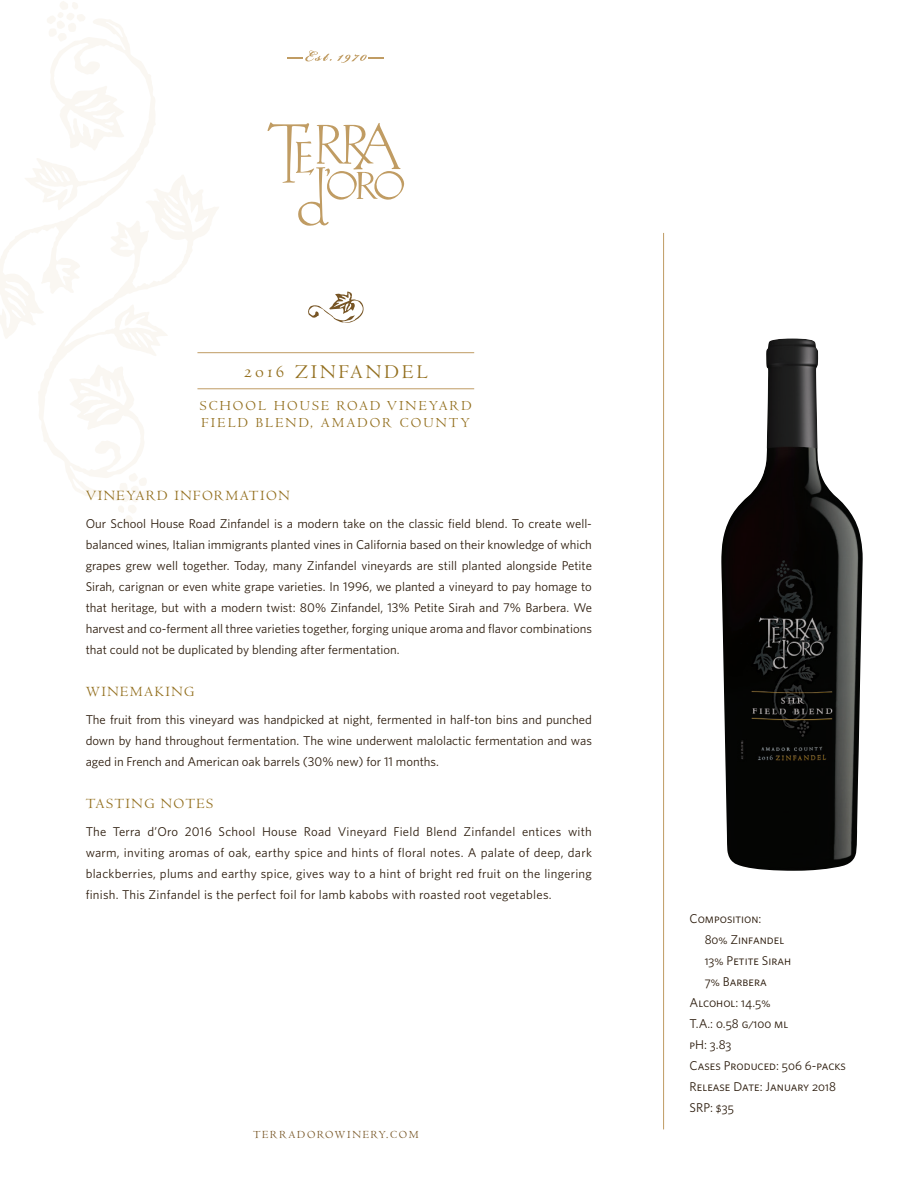
<style>
.page{position:relative;width:918px;height:1188px;background:#fff}
.page>*{position:absolute;margin:0;border:0;box-sizing:border-box;transform-origin:0 0}
.t1{font:20.25px "Centaur MT SC";letter-spacing:.15em;color:#936f1e}
.t2{font:14.7px "Centaur MT SC";letter-spacing:.1em;color:#936f1e}
.t3{font:14.25px/17.1px "Centaur MT SC";letter-spacing:.15em;color:#936f1e}
.t4{font:12.75px/21px "Whitney";color:#2d1d0e;text-align:justify}
.t5{font:12.75px "Whitney Book SC";color:#2d1d0e}
.t6{font:11.25px "Centaur MT SC";letter-spacing:.15em;color:#775525}
</style>
<div class="page">
<svg style="left:0;top:1px;width:155px;height:337px"></svg>
<svg style="left:37px;top:173px;width:182px;height:350px"></svg>
<hr style="left:663px;top:233px;width:1px;height:896px;background:#c09c63">
<svg style="left:288px;top:51px;width:96px;height:12px"></svg>
<svg style="left:308px;top:291px;width:56px;height:32px"></svg>
<svg style="left:267px;top:122px;width:138px;height:104px"></svg>
<hr style="left:197px;top:352px;width:277px;height:1px;background:#c09c63">
<hr style="left:197px;top:388px;width:277px;height:1px;background:#c09c63">
<img style="left:721px;top:338px;width:142px;height:533px">
<p class="t1" style="left:244px;top:361px;width:186px">2016 ZINFANDEL</p>
<p class="t3" style="left:200px;top:398px;width:273px">SCHOOL HOUSE ROAD VINEYARD<br>FIELD BLEND, AMADOR COUNTY</p>
<p class="t2" style="left:86px;top:487px;width:206px">VINEYARD INFORMATION</p>
<p class="t4" style="left:86px;top:512px;width:508px">Our School House Road Zinfandel is a modern take on the classic field blend. To create well&shy;balanced wines, Italian immigrants planted vines in California based on their knowledge of which grapes grew well together. Today, many Zinfandel vineyards are still planted alongside Petite Sirah, carignan or even white grape varieties. In 1996, we planted a vineyard to pay homage to that heritage, but with a modern twist: 80% Zinfandel, 13% Petite Sirah and 7% Barbera. We harvest and co-ferment all three varieties together, forging unique aroma and flavor combinations that could not be duplicated by blending after fermentation.</p>
<p class="t2" style="left:86px;top:684px;width:110px">WINEMAKING</p>
<p class="t4" style="left:86px;top:709px;width:508px">The fruit from this vineyard was handpicked at night, fermented in half-ton bins and punched down by hand throughout fermentation. The wine underwent malolactic fermentation and was aged in French and American oak barrels (30% new) for 11 months.</p>
<p class="t2" style="left:86px;top:795px;width:129px">TASTING NOTES</p>
<p class="t4" style="left:86px;top:820px;width:508px">The Terra d’Oro 2016 School House Road Vineyard Field Blend Zinfandel entices with warm, inviting aromas of oak, earthy spice and hints of floral notes. A palate of deep, dark blackberries, plums and earthy spice, gives way to a hint of bright red fruit on the lingering finish. This Zinfandel is the perfect foil for lamb kabobs with roasted root vegetables.</p>
<p class="t6" style="left:253px;top:1128px;width:167px">TERRADOROWINERY.COM</p>
<p class="t5" style="left:690px;top:911px;width:73px">Composition:</p>
<p class="t5" style="left:705px;top:932px;width:81px">80% Zinfandel</p>
<p class="t5" style="left:705px;top:953px;width:88px">13% Petite Sirah</p>
<p class="t5" style="left:705px;top:974px;width:64px">7% Barbera</p>
<p class="t5" style="left:690px;top:995px;width:82px">Alcohol: 14.5%</p>
<p class="t5" style="left:690px;top:1016px;width:100px">T.A.: 0.58 g/100 ml</p>
<p class="t5" style="left:690px;top:1037px;width:43px">pH: 3.83</p>
<p class="t5" style="left:690px;top:1058px;width:158px">Cases Produced: 506 6-packs</p>
<p class="t5" style="left:690px;top:1079px;width:148px">Release Date: January 2018</p>
<p class="t5" style="left:690px;top:1100px;width:46px">SRP: $35</p>
</div>
